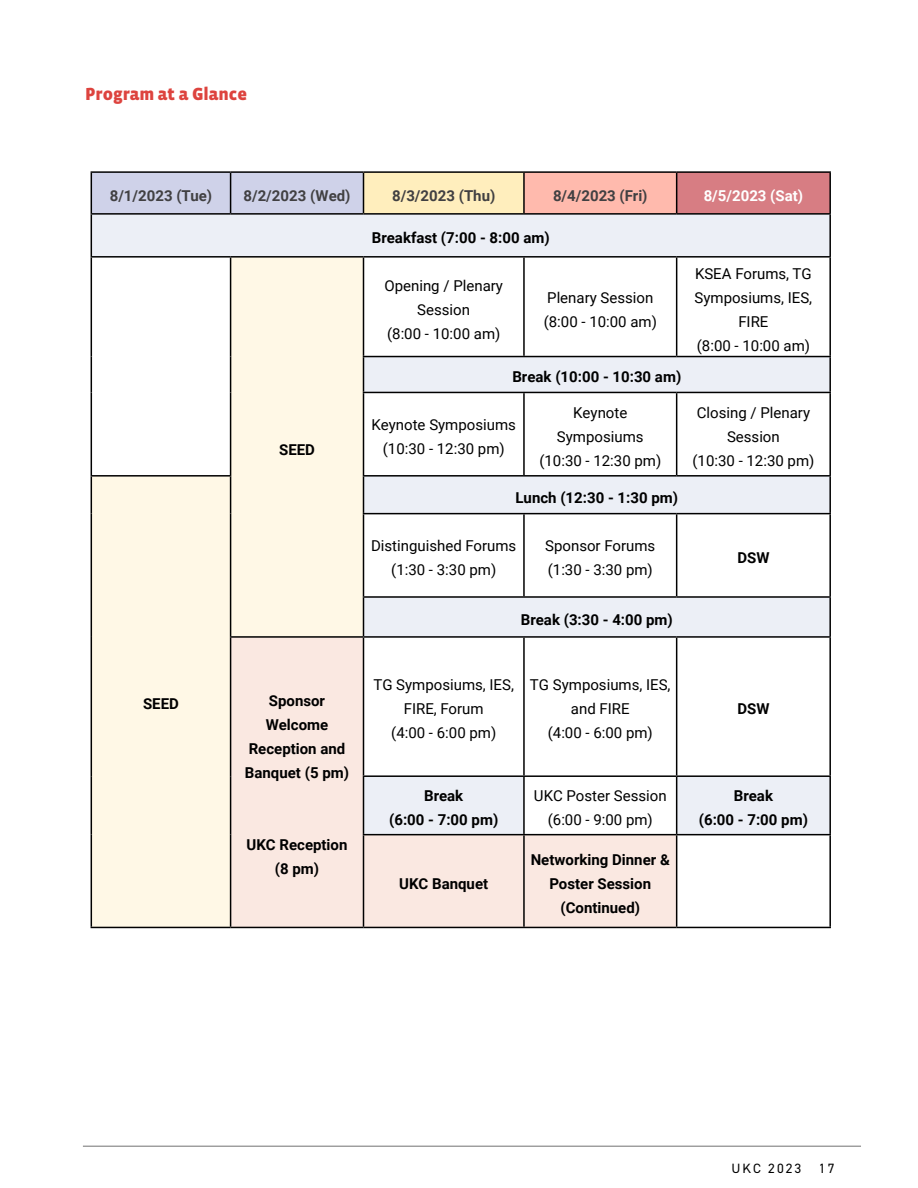
<style>
.page{position:relative;width:918px;height:1188px;background:#fff}
.page>*{position:absolute;margin:0;border:0;box-sizing:border-box;transform-origin:0 0}
.t1{font:900 18px "Vista Sans OTCE";color:#dd433e}
.t2{font:15px/24px "Roboto";color:#000;text-align:center}
.t3{font:700 15px/24px "Roboto";color:#000;text-align:center}
.t4{font:700 15px "Roboto";color:#414042}
.t5{font:700 15px "Roboto";color:#fff}
.t6{font:13.5px "DIN2014";letter-spacing:.15em;color:#000}
</style>
<div class="page">
<div style="left:92px;top:173px;width:271px;height:40px;background:#cfd2e9"></div>
<div style="left:363px;top:172px;width:161px;height:42px;background:#ffeebd"></div>
<div style="left:524px;top:172px;width:153px;height:42px;background:#ffbaad"></div>
<div style="left:677px;top:172px;width:153px;height:42px;background:#d77d83"></div>
<svg style="left:92px;top:214px;width:737px;height:620px"></svg>
<svg style="left:92px;top:258px;width:271px;height:669px;fill:#fff8e6"></svg>
<svg style="left:231px;top:637px;width:445px;height:290px;fill:#fae8e1"></svg>
<hr style="left:91px;top:171px;width:140px;height:2px;background:#000">
<hr style="left:91px;top:173px;width:1px;height:40px;background:#000">
<hr style="left:231px;top:171px;width:132px;height:2px;background:#000">
<hr style="left:230px;top:173px;width:1px;height:40px;background:#000">
<hr style="left:364px;top:171px;width:160px;height:2px;background:#000">
<hr style="left:363px;top:173px;width:1px;height:40px;background:#000">
<hr style="left:524px;top:171px;width:153px;height:2px;background:#000">
<hr style="left:523px;top:173px;width:2px;height:40px;background:#000">
<hr style="left:677px;top:171px;width:154px;height:2px;background:#000">
<hr style="left:676px;top:173px;width:1px;height:40px;background:#000">
<hr style="left:829px;top:173px;width:2px;height:40px;background:#000">
<hr style="left:91px;top:213px;width:140px;height:2px;background:#000">
<hr style="left:91px;top:215px;width:1px;height:41px;background:#000">
<hr style="left:231px;top:213px;width:132px;height:2px;background:#000">
<hr style="left:364px;top:213px;width:160px;height:2px;background:#000">
<hr style="left:524px;top:213px;width:153px;height:2px;background:#000">
<hr style="left:677px;top:213px;width:154px;height:2px;background:#000">
<hr style="left:829px;top:215px;width:2px;height:41px;background:#000">
<hr style="left:91px;top:256px;width:140px;height:2px;background:#000">
<hr style="left:91px;top:258px;width:1px;height:99px;background:#000">
<hr style="left:231px;top:256px;width:132px;height:2px;background:#000">
<hr style="left:230px;top:258px;width:1px;height:99px;background:#000">
<hr style="left:364px;top:256px;width:160px;height:2px;background:#000">
<hr style="left:363px;top:258px;width:1px;height:98px;background:#000">
<hr style="left:524px;top:256px;width:153px;height:2px;background:#000">
<hr style="left:523px;top:258px;width:2px;height:98px;background:#000">
<hr style="left:677px;top:256px;width:154px;height:2px;background:#000">
<hr style="left:676px;top:258px;width:1px;height:98px;background:#000">
<hr style="left:829px;top:258px;width:2px;height:98px;background:#000">
<hr style="left:91px;top:357px;width:1px;height:35px;background:#000">
<hr style="left:230px;top:357px;width:1px;height:35px;background:#000">
<hr style="left:363px;top:356px;width:161px;height:1px;background:#000">
<hr style="left:363px;top:357px;width:1px;height:35px;background:#000">
<hr style="left:524px;top:356px;width:153px;height:1px;background:#000">
<hr style="left:677px;top:356px;width:154px;height:1px;background:#000">
<hr style="left:829px;top:357px;width:2px;height:35px;background:#000">
<hr style="left:91px;top:392px;width:1px;height:83px;background:#000">
<hr style="left:230px;top:392px;width:1px;height:83px;background:#000">
<hr style="left:363px;top:392px;width:161px;height:1px;background:#000">
<hr style="left:363px;top:393px;width:1px;height:82px;background:#000">
<hr style="left:524px;top:392px;width:153px;height:1px;background:#000">
<hr style="left:523px;top:393px;width:2px;height:82px;background:#000">
<hr style="left:677px;top:392px;width:154px;height:1px;background:#000">
<hr style="left:676px;top:393px;width:1px;height:82px;background:#000">
<hr style="left:829px;top:393px;width:2px;height:82px;background:#000">
<hr style="left:91px;top:475px;width:140px;height:2px;background:#000">
<hr style="left:91px;top:477px;width:1px;height:37px;background:#000">
<hr style="left:230px;top:477px;width:1px;height:37px;background:#000">
<hr style="left:363px;top:475px;width:161px;height:2px;background:#000">
<hr style="left:363px;top:477px;width:1px;height:36px;background:#000">
<hr style="left:524px;top:475px;width:153px;height:2px;background:#000">
<hr style="left:677px;top:475px;width:154px;height:2px;background:#000">
<hr style="left:829px;top:477px;width:2px;height:36px;background:#000">
<hr style="left:91px;top:514px;width:1px;height:83px;background:#000">
<hr style="left:230px;top:514px;width:1px;height:83px;background:#000">
<hr style="left:363px;top:513px;width:161px;height:1px;background:#000">
<hr style="left:363px;top:514px;width:1px;height:82px;background:#000">
<hr style="left:524px;top:513px;width:153px;height:1px;background:#000">
<hr style="left:523px;top:514px;width:2px;height:82px;background:#000">
<hr style="left:677px;top:513px;width:154px;height:1px;background:#000">
<hr style="left:676px;top:514px;width:1px;height:82px;background:#000">
<hr style="left:829px;top:514px;width:2px;height:82px;background:#000">
<hr style="left:91px;top:597px;width:1px;height:40px;background:#000">
<hr style="left:230px;top:597px;width:1px;height:39px;background:#000">
<hr style="left:363px;top:596px;width:161px;height:2px;background:#000">
<hr style="left:363px;top:598px;width:1px;height:38px;background:#000">
<hr style="left:524px;top:596px;width:153px;height:2px;background:#000">
<hr style="left:677px;top:596px;width:154px;height:2px;background:#000">
<hr style="left:829px;top:598px;width:2px;height:38px;background:#000">
<hr style="left:91px;top:637px;width:1px;height:139px;background:#000">
<hr style="left:230px;top:636px;width:133px;height:2px;background:#000">
<hr style="left:230px;top:638px;width:1px;height:138px;background:#000">
<hr style="left:364px;top:636px;width:160px;height:2px;background:#000">
<hr style="left:363px;top:638px;width:1px;height:137px;background:#000">
<hr style="left:524px;top:636px;width:153px;height:2px;background:#000">
<hr style="left:523px;top:638px;width:2px;height:137px;background:#000">
<hr style="left:677px;top:636px;width:154px;height:2px;background:#000">
<hr style="left:676px;top:638px;width:1px;height:137px;background:#000">
<hr style="left:829px;top:638px;width:2px;height:137px;background:#000">
<hr style="left:91px;top:776px;width:1px;height:59px;background:#000">
<hr style="left:230px;top:776px;width:1px;height:59px;background:#000">
<hr style="left:363px;top:775px;width:161px;height:2px;background:#000">
<hr style="left:363px;top:777px;width:1px;height:57px;background:#000">
<hr style="left:524px;top:775px;width:153px;height:2px;background:#000">
<hr style="left:523px;top:777px;width:2px;height:57px;background:#000">
<hr style="left:677px;top:775px;width:154px;height:2px;background:#000">
<hr style="left:676px;top:777px;width:1px;height:57px;background:#000">
<hr style="left:829px;top:777px;width:2px;height:57px;background:#000">
<hr style="left:91px;top:835px;width:1px;height:92px;background:#000">
<hr style="left:230px;top:835px;width:1px;height:92px;background:#000">
<hr style="left:363px;top:834px;width:161px;height:1px;background:#000">
<hr style="left:363px;top:835px;width:1px;height:92px;background:#000">
<hr style="left:524px;top:834px;width:153px;height:1px;background:#000">
<hr style="left:523px;top:835px;width:2px;height:92px;background:#000">
<hr style="left:677px;top:834px;width:154px;height:1px;background:#000">
<hr style="left:676px;top:835px;width:1px;height:92px;background:#000">
<hr style="left:829px;top:835px;width:2px;height:92px;background:#000">
<hr style="left:91px;top:927px;width:140px;height:1px;background:#000">
<hr style="left:231px;top:927px;width:132px;height:1px;background:#000">
<hr style="left:364px;top:927px;width:160px;height:1px;background:#000">
<hr style="left:524px;top:927px;width:153px;height:1px;background:#000">
<hr style="left:677px;top:927px;width:154px;height:1px;background:#000">
<hr style="left:83px;top:1146px;width:778px;height:1px;background:#717172">
<p class="t1" style="left:85px;top:84px;width:164px">Program at a Glance</p>
<p class="t4" style="left:110px;top:185px;width:104px">8/1/2023 (Tue)</p>
<p class="t4" style="left:244px;top:185px;width:109px">8/2/2023 (Wed)</p>
<p class="t4" style="left:392px;top:185px;width:105px">8/3/2023 (Thu)</p>
<p class="t4" style="left:553px;top:185px;width:96px">8/4/2023 (Fri)</p>
<p class="t5" style="left:704px;top:185px;width:101px">8/5/2023 (Sat)</p>
<p class="t3" style="left:372px;top:225px;width:179px">Breakfast (7:00 - 8:00 am)</p>
<p class="t3" style="left:143px;top:692px;width:37px">SEED</p>
<p class="t3" style="left:279px;top:437px;width:37px">SEED</p>
<p class="t3" style="left:245px;top:688px;width:106px">Sponsor<br>Welcome<br>Reception and<br>Banquet (5 pm)</p>
<p class="t3" style="left:247px;top:832px;width:102px">UKC Reception (8 pm)</p>
<p class="t2" style="left:384px;top:273px;width:120px">Opening / Plenary<br>Session<br>(8:00 - 10:00 am)</p>
<p class="t2" style="left:544px;top:285px;width:115px;text-align:left">Plenary Session (8:00 - 10:00 am)</p>
<p class="t2" style="left:695px;top:261px;width:119px">KSEA Forums, TG<br>Symposiums, IES,<br>FIRE<br>(8:00 - 10:00 am)</p>
<p class="t3" style="left:512px;top:364px;width:170px">Break (10:00 - 10:30 am)</p>
<p class="t2" style="left:371px;top:412px;width:146px">Keynote Symposiums (10:30 - 12:30 pm)</p>
<p class="t2" style="left:539px;top:400px;width:123px">Keynote<br>Symposiums (10:30 - 12:30 pm)</p>
<p class="t2" style="left:692px;top:400px;width:123px">Closing / Plenary<br>Session<br>(10:30 - 12:30 pm)</p>
<p class="t3" style="left:516px;top:485px;width:164px">Lunch (12:30 - 1:30 pm)</p>
<p class="t2" style="left:371px;top:533px;width:147px">Distinguished Forums (1:30 - 3:30 pm)</p>
<p class="t2" style="left:545px;top:533px;width:112px;text-align:left">Sponsor Forums (1:30 - 3:30 pm)</p>
<p class="t3" style="left:521px;top:607px;width:154px">Break (3:30 - 4:00 pm)</p>
<p class="t2" style="left:373px;top:673px;width:142px">TG Symposiums, IES,<br>FIRE, Forum<br>(4:00 - 6:00 pm)</p>
<p class="t2" style="left:530px;top:673px;width:142px">TG Symposiums, IES, and FIRE<br>(4:00 - 6:00 pm)</p>
<p class="t3" style="left:737px;top:545px;width:34px">DSW</p>
<p class="t3" style="left:737px;top:697px;width:34px">DSW</p>
<p class="t3" style="left:389px;top:783px;width:111px">Break<br>(6:00 - 7:00 pm)</p>
<p class="t2" style="left:534px;top:783px;width:134px">UKC Poster Session (6:00 - 9:00 pm)</p>
<p class="t3" style="left:699px;top:783px;width:111px">Break<br>(6:00 - 7:00 pm)</p>
<p class="t3" style="left:399px;top:871px;width:91px">UKC Banquet</p>
<p class="t3" style="left:531px;top:847px;width:141px">Networking Dinner &amp;<br>Poster Session (Continued)</p>
<p class="t6" style="left:731px;top:1160px;width:71px">UKC 2023</p>
<p class="t6" style="left:819px;top:1160px;width:17px">17</p>
</div>
